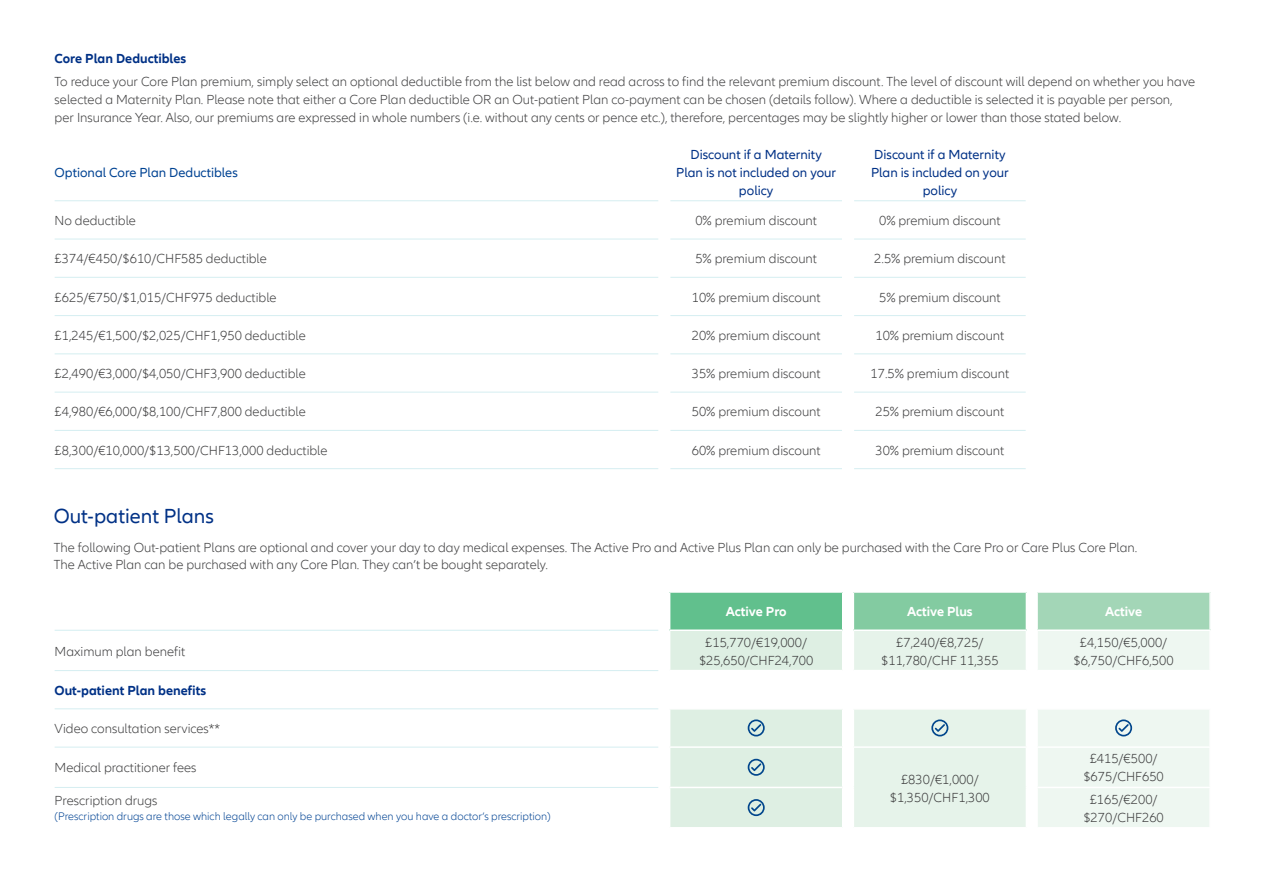
<style>
.page{position:relative;width:1263px;height:893px;background:#fff}
.page>*{position:absolute;margin:0;border:0;box-sizing:border-box;transform-origin:0 0}
.t1{font:21px "Allianz Neo";color:#003186}
.Normal_1{font:300 13.5px/18px "Allianz Neo";color:#3e3e3f;text-align:center}
.t2{font:13.5px/18px "Allianz Neo";color:#003186;text-align:center}
.t3{font:700 13.5px "Allianz Neo";color:#003186}
.t4{font:13.5px "Allianz Neo";color:#004393}
.t5{font:700 13.5px "Allianz Neo";color:#fff}
.t6{font:300 11.25px "Allianz Neo";color:#004393}
</style>
<div class="page">
<svg style="left:55px;top:201px;width:603px;height:546px"></svg>
<svg style="left:670px;top:201px;width:356px;height:191px"></svg>
<div style="left:670px;top:592px;width:173px;height:38px;background:#61c08d"></div>
<div style="left:853px;top:592px;width:173px;height:38px;background:#83cba1"></div>
<div style="left:1037px;top:592px;width:173px;height:38px;background:#a3d6b7"></div>
<svg style="left:842px;top:201px;width:12px;height:1px"></svg>
<hr style="left:842px;top:202px;width:1px;height:36px;background:#fff">
<hr style="left:853px;top:202px;width:1px;height:36px;background:#fff">
<svg style="left:842px;top:238px;width:12px;height:2px"></svg>
<hr style="left:842px;top:240px;width:1px;height:37px;background:#fff">
<hr style="left:853px;top:240px;width:1px;height:37px;background:#fff">
<svg style="left:842px;top:277px;width:12px;height:1px"></svg>
<hr style="left:842px;top:278px;width:1px;height:37px;background:#fff">
<hr style="left:853px;top:278px;width:1px;height:37px;background:#fff">
<svg style="left:842px;top:315px;width:12px;height:1px"></svg>
<hr style="left:842px;top:316px;width:1px;height:37px;background:#fff">
<hr style="left:853px;top:316px;width:1px;height:37px;background:#fff">
<svg style="left:842px;top:353px;width:12px;height:2px"></svg>
<hr style="left:842px;top:355px;width:1px;height:36px;background:#fff">
<hr style="left:853px;top:355px;width:1px;height:36px;background:#fff">
<svg style="left:842px;top:391px;width:12px;height:1px"></svg>
<hr style="left:53px;top:591px;width:606px;height:2px;background:#fff">
<hr style="left:670px;top:591px;width:173px;height:2px;background:#fff">
<hr style="left:842px;top:593px;width:1px;height:36px;background:#fff">
<hr style="left:853px;top:591px;width:173px;height:2px;background:#fff">
<hr style="left:853px;top:593px;width:1px;height:36px;background:#fff">
<hr style="left:1037px;top:591px;width:174px;height:2px;background:#fff">
<hr style="left:1036px;top:593px;width:2px;height:36px;background:#fff">
<hr style="left:1209px;top:593px;width:2px;height:36px;background:#fff">
<hr style="left:55px;top:200px;width:603px;height:1px;background:#d5eef1">
<hr style="left:55px;top:239px;width:603px;height:1px;background:#d5eef1">
<hr style="left:55px;top:277px;width:603px;height:1px;background:#d5eef1">
<hr style="left:55px;top:315px;width:603px;height:1px;background:#d5eef1">
<hr style="left:55px;top:353px;width:603px;height:1px;background:#d5eef1">
<hr style="left:55px;top:392px;width:603px;height:1px;background:#d5eef1">
<hr style="left:55px;top:430px;width:603px;height:1px;background:#d5eef1">
<hr style="left:55px;top:468px;width:603px;height:1px;background:#d5eef1">
<hr style="left:55px;top:747px;width:603px;height:1px;background:#d5eef1">
<hr style="left:55px;top:787px;width:603px;height:1px;background:#d5eef1">
<hr style="left:854px;top:200px;width:172px;height:1px;background:#d5eef1">
<hr style="left:854px;top:239px;width:172px;height:1px;background:#d5eef1">
<hr style="left:854px;top:277px;width:172px;height:1px;background:#d5eef1">
<hr style="left:854px;top:315px;width:172px;height:1px;background:#d5eef1">
<hr style="left:854px;top:353px;width:172px;height:1px;background:#d5eef1">
<hr style="left:854px;top:392px;width:172px;height:1px;background:#d5eef1">
<hr style="left:854px;top:430px;width:172px;height:1px;background:#d5eef1">
<hr style="left:854px;top:468px;width:172px;height:1px;background:#d5eef1">
<hr style="left:55px;top:708px;width:603px;height:1px;background:#d5eef1">
<hr style="left:670px;top:200px;width:172px;height:1px;background:#d5eef1">
<hr style="left:670px;top:239px;width:172px;height:1px;background:#d5eef1">
<hr style="left:670px;top:277px;width:172px;height:1px;background:#d5eef1">
<hr style="left:670px;top:315px;width:172px;height:1px;background:#d5eef1">
<hr style="left:670px;top:353px;width:172px;height:1px;background:#d5eef1">
<hr style="left:670px;top:392px;width:172px;height:1px;background:#d5eef1">
<hr style="left:670px;top:430px;width:172px;height:1px;background:#d5eef1">
<hr style="left:670px;top:468px;width:172px;height:1px;background:#d5eef1">
<hr style="left:55px;top:670px;width:603px;height:1px;background:#d5eef1">
<hr style="left:55px;top:630px;width:603px;height:1px;background:#d5eef1">
<svg style="left:658px;top:629px;width:552px;height:198px"></svg>
<p class="t3" style="left:55px;top:51px;width:133px">Core Plan Deductibles</p>
<p class="Normal_1" style="left:55px;top:73px;width:1142px;text-align:left">To reduce your Core Plan premium, simply select an optional deductible from the list below and read across to find the relevant premium discount. The level of discount will depend on whether you have selected a Maternity Plan. Please note that either a Core Plan deductible OR an Out-patient Plan co-payment can be chosen (details follow). Where a deductible is selected it is payable per person, per Insurance Year. Also, our premiums are expressed in whole numbers (i.e. without any cents or pence etc.), therefore, percentages may be slightly higher or lower than those stated below.</p>
<p class="t4" style="left:55px;top:165px;width:185px">Optional Core Plan Deductibles</p>
<p class="t2" style="left:676px;top:146px;width:161px">Discount if a Maternity<br>Plan is not included on your policy</p>
<p class="t2" style="left:871px;top:146px;width:139px">Discount if a Maternity<br>Plan is included on your policy</p>
<p class="Normal_1" style="left:55px;top:212px;width:83px">No deductible</p>
<p class="Normal_1" style="left:695px;top:212px;width:123px">0% premium discount</p>
<p class="Normal_1" style="left:879px;top:212px;width:123px">0% premium discount</p>
<p class="Normal_1" style="left:55px;top:250px;width:214px">£374/€450/$610/CHF585 deductible</p>
<p class="Normal_1" style="left:695px;top:250px;width:123px">5% premium discount</p>
<p class="Normal_1" style="left:874px;top:250px;width:133px">2.5% premium discount</p>
<p class="Normal_1" style="left:55px;top:288px;width:224px">£625/€750/$1,015/CHF975 deductible</p>
<p class="Normal_1" style="left:692px;top:288px;width:130px">10% premium discount</p>
<p class="Normal_1" style="left:879px;top:288px;width:123px">5% premium discount</p>
<p class="Normal_1" style="left:55px;top:327px;width:253px">£1,245/€1,500/$2,025/CHF1,950 deductible</p>
<p class="Normal_1" style="left:692px;top:327px;width:130px">20% premium discount</p>
<p class="Normal_1" style="left:875px;top:327px;width:130px">10% premium discount</p>
<p class="Normal_1" style="left:55px;top:365px;width:253px">£2,490/€3,000/$4,050/CHF3,900 deductible</p>
<p class="Normal_1" style="left:692px;top:365px;width:130px">35% premium discount</p>
<p class="Normal_1" style="left:870px;top:365px;width:140px">17.5% premium discount</p>
<p class="Normal_1" style="left:55px;top:403px;width:253px">£4,980/€6,000/$8,100/CHF7,800 deductible</p>
<p class="Normal_1" style="left:692px;top:403px;width:130px">50% premium discount</p>
<p class="Normal_1" style="left:875px;top:403px;width:130px">25% premium discount</p>
<p class="Normal_1" style="left:55px;top:442px;width:274px">£8,300/€10,000/$13,500/CHF13,000 deductible</p>
<p class="Normal_1" style="left:692px;top:442px;width:130px">60% premium discount</p>
<p class="Normal_1" style="left:875px;top:442px;width:130px">30% premium discount</p>
<p class="t1" style="left:54px;top:504px;width:162px">Out-patient Plans</p>
<p class="Normal_1" style="left:54px;top:540px;width:1085px;line-height:16.5px;text-align:left">The following Out-patient Plans are optional and cover your day to day medical expenses. The Active Pro and Active Plus Plan can only be purchased with the Care Pro or Care Plus Core Plan.<br>The Active Plan can be purchased with any Core Plan. They can’t be bought separately.</p>
<p class="t5" style="left:726px;top:604px;width:62px">Active Pro</p>
<p class="t5" style="left:907px;top:604px;width:67px">Active Plus</p>
<p class="t5" style="left:1105px;top:604px;width:39px">Active</p>
<p class="Normal_1" style="left:55px;top:642px;width:132px">Maximum plan benefit</p>
<p class="Normal_1" style="left:699px;top:633px;width:116px">£15,770/€19,000/ $25,650/CHF24,700</p>
<p class="Normal_1" style="left:881px;top:633px;width:119px">£7,240/€8,725/ $11,780/CHF 11,355</p>
<p class="Normal_1" style="left:1074px;top:633px;width:101px">£4,150/€5,000/ $6,750/CHF6,500</p>
<p class="t3" style="left:55px;top:682px;width:153px">Out-patient Plan benefits</p>
<p class="Normal_1" style="left:55px;top:720px;width:167px">Video consultation services**</p>
<p class="Normal_1" style="left:55px;top:759px;width:143px">Medical practitioner fees</p>
<p class="Normal_1" style="left:901px;top:770px;width:79px">£830/€1,000/</p>
<p class="Normal_1" style="left:890px;top:788px;width:101px">$1,350/CHF1,300</p>
<p class="Normal_1" style="left:1090px;top:750px;width:69px">£415/€500/</p>
<p class="Normal_1" style="left:1083px;top:768px;width:82px">$675/CHF650</p>
<p class="Normal_1" style="left:1090px;top:791px;width:69px">£165/€200/</p>
<p class="Normal_1" style="left:1083px;top:809px;width:82px">$270/CHF260</p>
<p class="Normal_1" style="left:55px;top:792px;width:104px">Prescription drugs</p>
<p class="t6" style="left:55px;top:810px;width:498px">(Prescription drugs are those which legally can only be purchased when you have a doctor’s prescription)</p>
</div>
